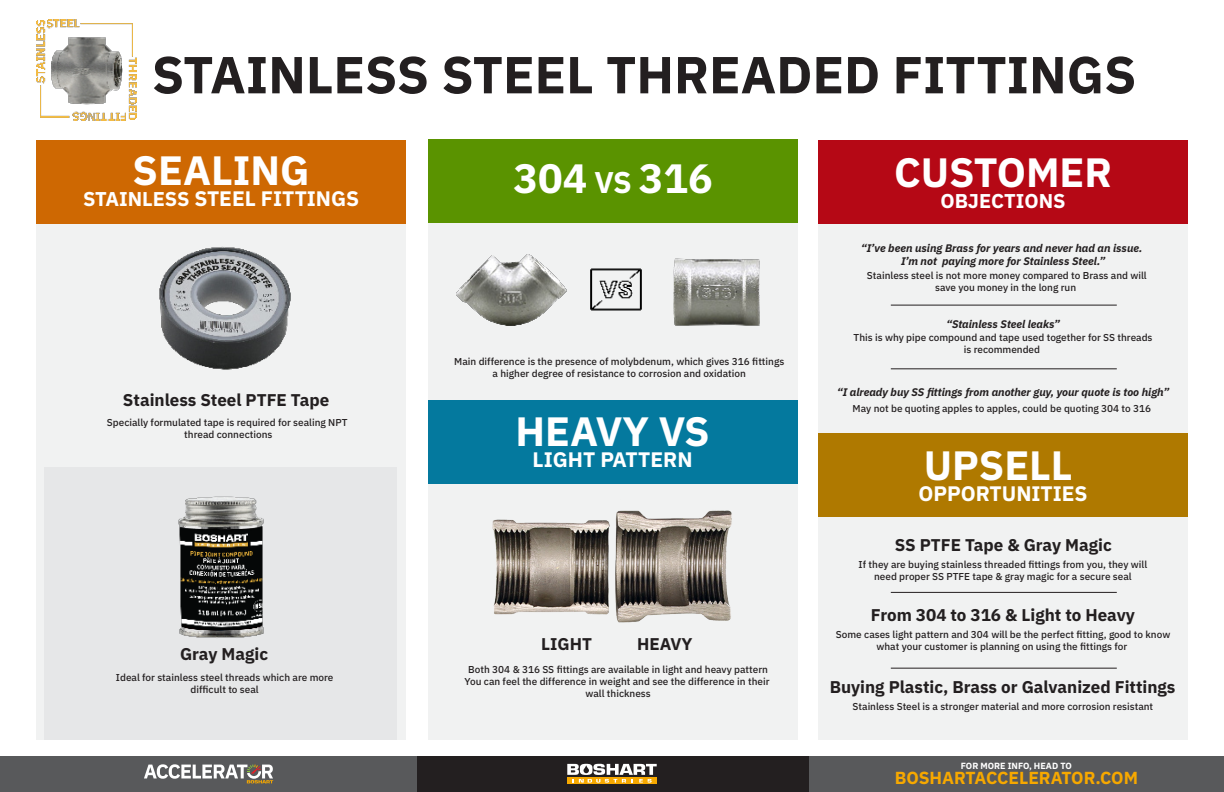
<style>
.page{position:relative;width:1224px;height:792px;background:#fff}
.page>*{position:absolute;margin:0;border:0;box-sizing:border-box;transform-origin:0 0}
.t1{font:700 52px "IBM Plex Sans";color:#231f20}
.t2{font:700 41px "IBM Plex Sans";color:#fff}
.t3{font:700 21px "IBM Plex Sans";color:#fff}
.t4{font:700 20px "IBM Plex Sans";color:#fff}
.t5{font:700 17.4px "IBM Plex Sans";color:#f6a800}
.t6{font:700 17px "IBM Plex Sans";color:#231f20}
.t7{font:italic 700 11px/13.2px "IBM Plex Sans";color:#231f20;text-align:center}
.t8{font:500 10px/12px "IBM Plex Sans";color:#231f20;text-align:center}
.t9{font:700 8.9px "IBM Plex Sans";color:#fff}
.s1{font-size:20px}
.s2{font-size:30px}
</style>
<div class="page">
<div style="left:809px;top:756px;width:415px;height:36px;background:#58595b"></div>
<div style="left:0;top:756px;width:417px;height:36px;background:#58595b"></div>
<div style="left:36px;top:203px;width:370px;height:537px;background:#f1f2f2"></div>
<div style="left:428px;top:480px;width:370px;height:260px;background:#f1f2f2"></div>
<div style="left:818px;top:517px;width:370px;height:223px;background:#f1f2f2"></div>
<div style="left:818px;top:142px;width:370px;height:291px;background:#f1f2f2"></div>
<div style="left:45px;top:468px;width:352px;height:272px;background:#e6e7e8"></div>
<div style="left:36px;top:140px;width:370px;height:84px;background:#ce6802"></div>
<div style="left:818px;top:140px;width:370px;height:84px;background:#b50815"></div>
<div style="left:818px;top:433px;width:370px;height:84px;background:#af7900"></div>
<svg style="left:144px;top:764px;width:129px;height:19px"></svg>
<div style="left:417px;top:756px;width:392px;height:36px;background:#231f20"></div>
<div style="left:567px;top:778px;width:90px;height:6px;background:#f6a800"></div>
<svg style="left:567px;top:764px;width:90px;height:19px"></svg>
<img style="left:492px;top:510px;width:240px;height:113px">
<div style="left:428px;top:214px;width:370px;height:192px;background:#f1f2f2"></div>
<img style="left:36px;top:20px;width:100px;height:100px">
<img style="left:159px;top:246px;width:132px;height:124px">
<img style="left:178px;top:496px;width:86px;height:142px">
<img style="left:456px;top:254px;width:111px;height:72px">
<img style="left:673px;top:258px;width:87px;height:68px">
<img style="left:590px;top:268px;width:52px;height:43px">
<hr style="left:891px;top:668px;width:226px;height:1px;background:#231f20">
<hr style="left:891px;top:592px;width:226px;height:1px;background:#231f20">
<hr style="left:891px;top:369px;width:226px;height:1px;background:#231f20">
<hr style="left:891px;top:305px;width:226px;height:1px;background:#231f20">
<div style="left:428px;top:400px;width:370px;height:84px;background:#04799e"></div>
<div style="left:428px;top:140px;width:370px;height:83px;background:#5a9300"></div>
<h1 class="t1" style="left:152px;top:34px;width:986px">STAINLESS STEEL THREADED FITTINGS</h1>
<h2 class="t2" style="left:133px;top:138px;width:179px">SEALING</h2>
<h3 class="t3" style="left:83px;top:182px;width:278px"><span class="s1">STAINLESS</span> STEEL FITTINGS</h3>
<h3 class="t6" style="left:123px;top:387px;width:208px">Stainless Steel PTFE Tape</h3>
<p class="t8" style="left:107px;top:416px;width:242px">Specially formulated tape is required for sealing NPT thread connections</p>
<h3 class="t6" style="left:180px;top:640px;width:90px">Gray Magic</h3>
<p class="t8" style="left:116px;top:670px;width:219px">Ideal for stainless steel threads which are more difficult to seal</p>
<h2 class="t2" style="left:514px;top:146px;width:201px">304 <span class="s2">VS</span> 316</h2>
<p class="t8" style="left:454px;top:354px;width:332px">Main difference is the presence of molybdenum, which gives 316 fittings a higher degree of resistance to corrosion and oxidation</p>
<h2 class="t2" style="left:515px;top:399px;width:196px">HEAVY VS</h2>
<h3 class="t3" style="left:533px;top:443px;width:161px">LIGHT PATTERN</h3>
<h3 class="t6" style="left:541px;top:630px;width:52px">LIGHT</h3>
<h3 class="t6" style="left:637px;top:630px;width:57px">HEAVY</h3>
<p class="t8" style="left:464px;top:663px;width:307px">Both 304 &amp; 316 SS fittings are available in light and heavy pattern<br>You can feel the difference in weight and see the difference in their wall thickness</p>
<h2 class="t2" style="left:894px;top:139px;width:220px">CUSTOMER</h2>
<h3 class="t4" style="left:940px;top:185px;width:127px">OBJECTIONS</h3>
<p class="t7" style="left:861px;top:241px;width:283px">“I’ve been using Brass for years and never had an issue.<br>I’m not paying more for Stainless Steel.”</p>
<p class="t8" style="left:867px;top:269px;width:281px">Stainless steel is not more money compared to Brass and will save you money in the long run</p>
<p class="t7" style="left:946px;top:317px;width:115px">“Stainless Steel leaks”</p>
<p class="t8" style="left:854px;top:330px;width:301px">This is why pipe compound and tape used together for SS threads is recommended</p>
<p class="t7" style="left:837px;top:384px;width:334px">“I already buy SS fittings from another guy, your quote is too high”</p>
<p class="t8" style="left:853px;top:402px;width:300px">May not be quoting apples to apples, could be quoting 304 to 316</p>
<h2 class="t2" style="left:924px;top:433px;width:150px">UPSELL</h2>
<h3 class="t3" style="left:918px;top:477px;width:171px">OPPORTUNITIES</h3>
<h3 class="t6" style="left:895px;top:531px;width:219px">SS PTFE Tape &amp; Gray Magic</h3>
<p class="t8" style="left:859px;top:558px;width:290px">If they are buying stainless threaded fittings from you, they will need proper SS PTFE tape &amp; gray magic for a secure seal</p>
<h3 class="t6" style="left:871px;top:601px;width:266px">From 304 to 316 &amp; Light to Heavy</h3>
<p class="t8" style="left:836px;top:627px;width:336px">Some cases light pattern and 304 will be the perfect fitting, good to know what your customer is planning on using the fittings for</p>
<h3 class="t6" style="left:830px;top:673px;width:347px">Buying Plastic, Brass or Galvanized Fittings</h3>
<p class="t8" style="left:853px;top:700px;width:302px">Stainless Steel is a stronger material and more corrosion resistant</p>
<p class="t9" style="left:961px;top:759px;width:112px">FOR MORE INFO, HEAD TO</p>
<h3 class="t5" style="left:895px;top:764px;width:245px">BOSHARTACCELERATOR.COM</h3>
</div>
